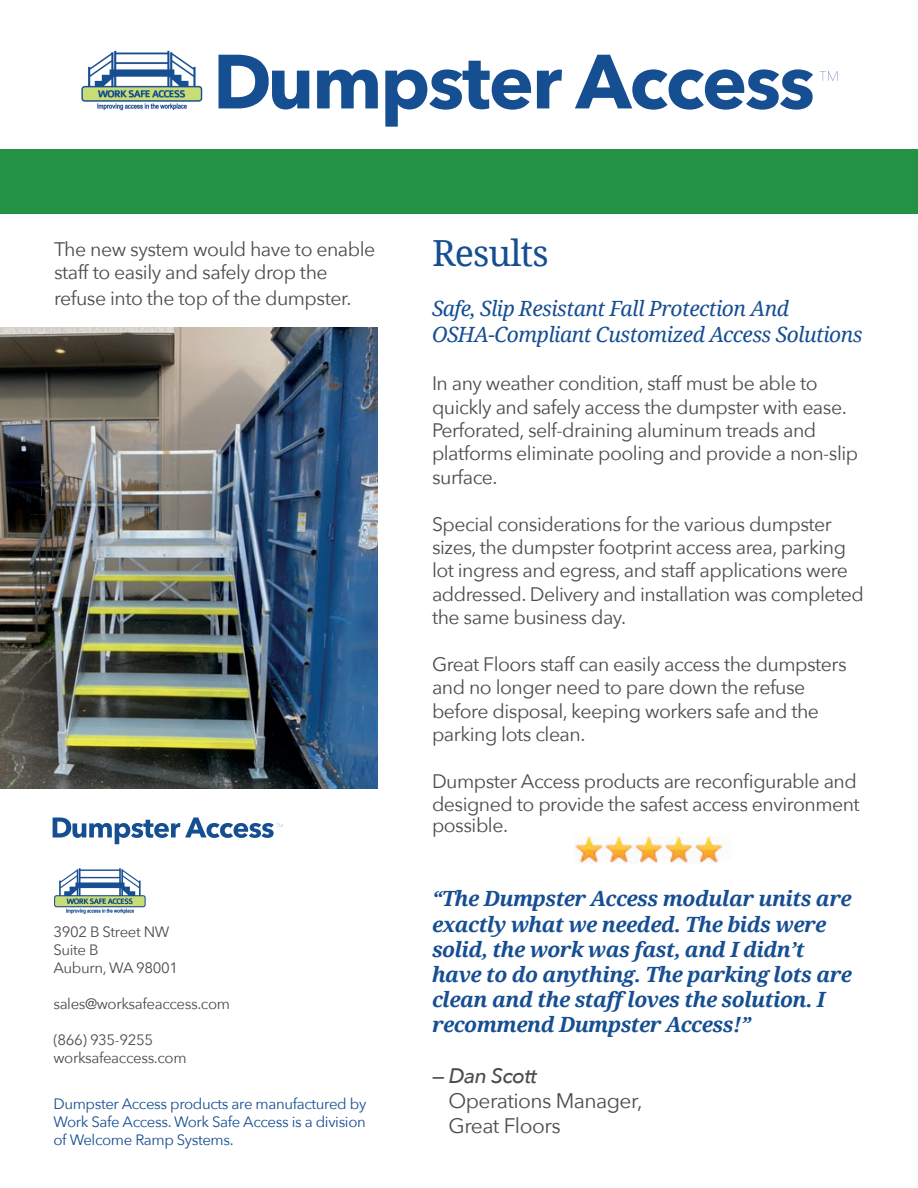
<style>
.page{position:relative;width:918px;height:1188px;background:#fff}
.page>*{position:absolute;margin:0;border:0;box-sizing:border-box;transform-origin:0 0}
.t1{font:36px "Droid Serif";letter-spacing:-.025em;color:#164e92}
.t2{font:italic 700 21px/25.2px "Droid Serif";letter-spacing:-.025em;color:#164e92}
.t3{font:italic 21px/25.2px "Droid Serif";letter-spacing:-.025em;color:#164e92}
.t4{font:21px/25.2px "Avenir Next";letter-spacing:-.025em;color:#4b4c4d}
.t5{font:italic 500 21px "Avenir Next";letter-spacing:-.025em;color:#4b4c4d}
.t6{font:19.5px/23.4px "Avenir Next";letter-spacing:-.025em;color:#4b4c4d}
.t7{font:15px/18px "Avenir Next";letter-spacing:-.025em;color:#164e92;text-align:justify}
.t8{font:15px/18px "Avenir Next";letter-spacing:-.025em;color:#4b4c4d}
</style>
<div class="page">
<img style="left:81px;top:50px;width:122px;height:61px">
<svg style="left:219px;top:55px;width:594px;height:72px"></svg>
<svg style="left:820px;top:71px;width:17px;height:10px"></svg>
<img style="left:0;top:327px;width:378px;height:462px">
<div style="left:0;top:149px;width:918px;height:65px;background:#249244"></div>
<img style="left:575px;top:836px;width:151px;height:27px">
<img style="left:54px;top:868px;width:92px;height:46px">
<svg style="left:53px;top:818px;width:230px;height:26px"></svg>
<p class="t6" style="left:54px;top:237px;width:323px">The new system would have to enable staff to easily and safely drop the</p>
<p class="t6" style="left:54px;top:285px;width:299px">refuse into the top of the dumpster.</p>
<p class="t8" style="left:53px;top:922px;width:126px">3902 B Street NW<br>Suite B<br>Auburn, WA 98001</p>
<p class="t8" style="left:53px;top:994px;width:178px">sales@worksafeaccess.com</p>
<p class="t8" style="left:53px;top:1030px;width:135px">(866) 935-9255 worksafeaccess.com</p>
<p class="t7" style="left:53px;top:1094px;width:314px">Dumpster Access products are manufactured by Work Safe Access. Work Safe Access is a division of Welcome Ramp Systems.</p>
<h1 class="t1" style="left:432px;top:228px;width:118px">Results</h1>
<p class="t3" style="left:432px;top:296px;width:432px">Safe, Slip Resistant Fall Protection And<br>OSHA-Compliant Customized Access Solutions</p>
<p class="t6" style="left:432px;top:371px;width:428px">In any weather condition, staff must be able to quickly and safely access the dumpster with ease.<br>Perforated, self-draining aluminum treads and platforms eliminate pooling and provide a non-slip surface.</p>
<p class="t6" style="left:432px;top:511px;width:434px">Special considerations for the various dumpster sizes, the dumpster footprint access area, parking lot ingress and egress, and staff applications were addressed. Delivery and installation was completed the same business day.</p>
<p class="t6" style="left:432px;top:652px;width:416px">Great Floors staff can easily access the dumpsters and no longer need to pare down the refuse before disposal, keeping workers safe and the parking lots clean.</p>
<p class="t6" style="left:432px;top:769px;width:429px">Dumpster Access products are reconfigurable and designed to provide the safest access environment</p>
<p class="t6" style="left:432px;top:813px;width:78px">possible.</p>
<p class="t2" style="left:432px;top:886px;width:422px">“The Dumpster Access modular units are exactly what we needed. The bids were solid, the work was fast, and I didn’t have to do anything. The parking lots are clean and the staff loves the solution. I recommend Dumpster Access!”</p>
<p class="t5" style="left:432px;top:1058px;width:107px">— Dan Scott</p>
<p class="t4" style="left:449px;top:1087px;width:196px">Operations Manager,<br>Great Floors</p>
</div>
